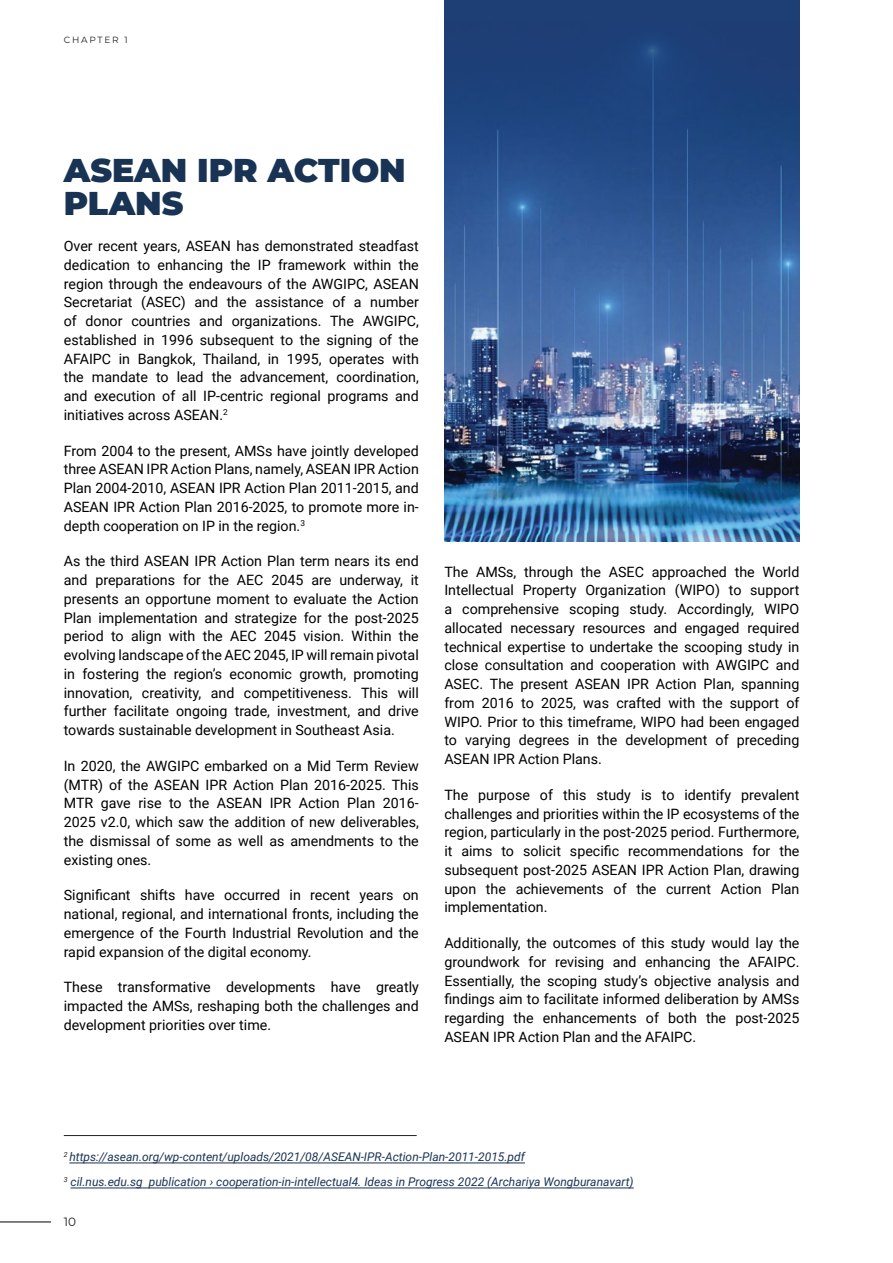
<style>
.page{position:relative;width:893px;height:1263px;background:#fff}
.page>*{position:absolute;margin:0;border:0;box-sizing:border-box;transform-origin:0 0}
.Typo_-_Page_Sub_Chapter{font:900 33px/33px "Montserrat";color:#193354}
.t1{font:14.25px/18.8px "Roboto";color:#000;text-align:justify}
.Footnote_-_below{font:italic 12px "Roboto";color:#193354}
.Footnote{font:italic 12px "Roboto";color:#193354}
.t2{font:12px "Montserrat";color:#231f20}
.t3{font:9px "Montserrat";letter-spacing:.2em;color:#231f20}
</style>
<div class="page">
<hr style="left:0;top:1221px;width:51px;height:1px;background:#000">
<hr style="left:64px;top:1135px;width:353px;height:1px;background:#231f20">
<hr style="left:69px;top:1163px;width:456px;height:1px;background:#193354">
<hr style="left:71px;top:1188px;width:563px;height:1px;background:#193354">
<div style="left:444px;top:0;width:355px;height:541px;background:#1e3e76"></div>
<img style="left:444px;top:42px;width:355px;height:499px">
<p class="t3" style="left:64px;top:34px;width:66px">CHAP TER 1</p>
<p class="Typo_-_Page_Sub_Chapter" style="left:64px;top:153px;width:344px">ASEAN IPR ACTION<br>PLANS</p>
<p class="t1" style="left:64px;top:236px;width:357px">Over recent years, ASEAN has demonstrated steadfast dedication to enhancing the IP framework within the region through the endeavours of the AWGIPC, ASEAN Secretariat (ASEC) and the assistance of a number of donor countries and organizations. The AWGIPC, established in 1996 subsequent to the signing of the AFAIPC in Bangkok, Thailand, in 1995, operates with the mandate to lead the advancement, coordination, and execution of all IP-centric regional programs and initiatives across ASEAN.<sup>2</sup></p>
<p class="t1" style="left:64px;top:441px;width:357px">From 2004 to the present, AMSs have jointly developed three ASEAN IPR Action Plans, namely, ASEAN IPR Action Plan 2004-2010, ASEAN IPR Action Plan 2011-2015, and ASEAN IPR Action Plan 2016-2025, to promote more in&shy;depth cooperation on IP in the region.<sup>3</sup></p>
<p class="t1" style="left:64px;top:551px;width:357px">As the third ASEAN IPR Action Plan term nears its end and preparations for the AEC 2045 are underway, it presents an opportune moment to evaluate the Action Plan implementation and strategize for the post-2025 period to align with the AEC 2045 vision. Within the evolving landscape of the AEC 2045, IP will remain pivotal in fostering the region’s economic growth, promoting innovation, creativity, and competitiveness. This will further facilitate ongoing trade, investment, and drive towards sustainable development in Southeast Asia.</p>
<p class="t1" style="left:64px;top:756px;width:357px">In 2020, the AWGIPC embarked on a Mid Term Review (MTR) of the ASEAN IPR Action Plan 2016-2025. This MTR gave rise to the ASEAN IPR Action Plan 2016- 2025 v2.0, which saw the addition of new deliverables, the dismissal of some as well as amendments to the existing ones.</p>
<p class="t1" style="left:64px;top:885px;width:357px">Significant shifts have occurred in recent years on national, regional, and international fronts, including the emergence of the Fourth Industrial Revolution and the rapid expansion of the digital economy.</p>
<p class="t1" style="left:64px;top:977px;width:357px">These transformative developments have greatly impacted the AMSs, reshaping both the challenges and development priorities over time.</p>
<p class="t1" style="left:444px;top:561px;width:357px">The AMSs, through the ASEC approached the World Intellectual Property Organization (WIPO) to support a comprehensive scoping study. Accordingly, WIPO allocated necessary resources and engaged required technical expertise to undertake the scooping study in close consultation and cooperation with AWGIPC and ASEC. The present ASEAN IPR Action Plan, spanning from 2016 to 2025, was crafted with the support of WIPO. Prior to this timeframe, WIPO had been engaged to varying degrees in the development of preceding ASEAN IPR Action Plans.</p>
<p class="t1" style="left:444px;top:785px;width:357px">The purpose of this study is to identify prevalent challenges and priorities within the IP ecosystems of the region, particularly in the post-2025 period. Furthermore, it aims to solicit specific recommendations for the subsequent post-2025 ASEAN IPR Action Plan, drawing upon the achievements of the current Action Plan implementation.</p>
<p class="t1" style="left:444px;top:933px;width:357px">Additionally, the outcomes of this study would lay the groundwork for revising and enhancing the AFAIPC.<br>Essentially, the scoping study’s objective analysis and findings aim to facilitate informed deliberation by AMSs regarding the enhancements of both the post-2025<br>ASEAN IPR Action Plan and the AFAIPC.</p>
<p class="Footnote" style="left:64px;top:1149px;width:463px"><sup>2</sup> https://asean.org/wp-content/uploads/2021/08/ASEAN-IPR-Action-Plan-2011-2015.pdf</p>
<p class="Footnote_-_below" style="left:64px;top:1174px;width:571px"><sup>3</sup> cil.nus.edu.sg publication › cooperation-in-intellectual4. Ideas in Progress 2022 (Archariya Wongburanavart)</p>
<p class="t2" style="left:64px;top:1214px;width:14px">10</p>
</div>
